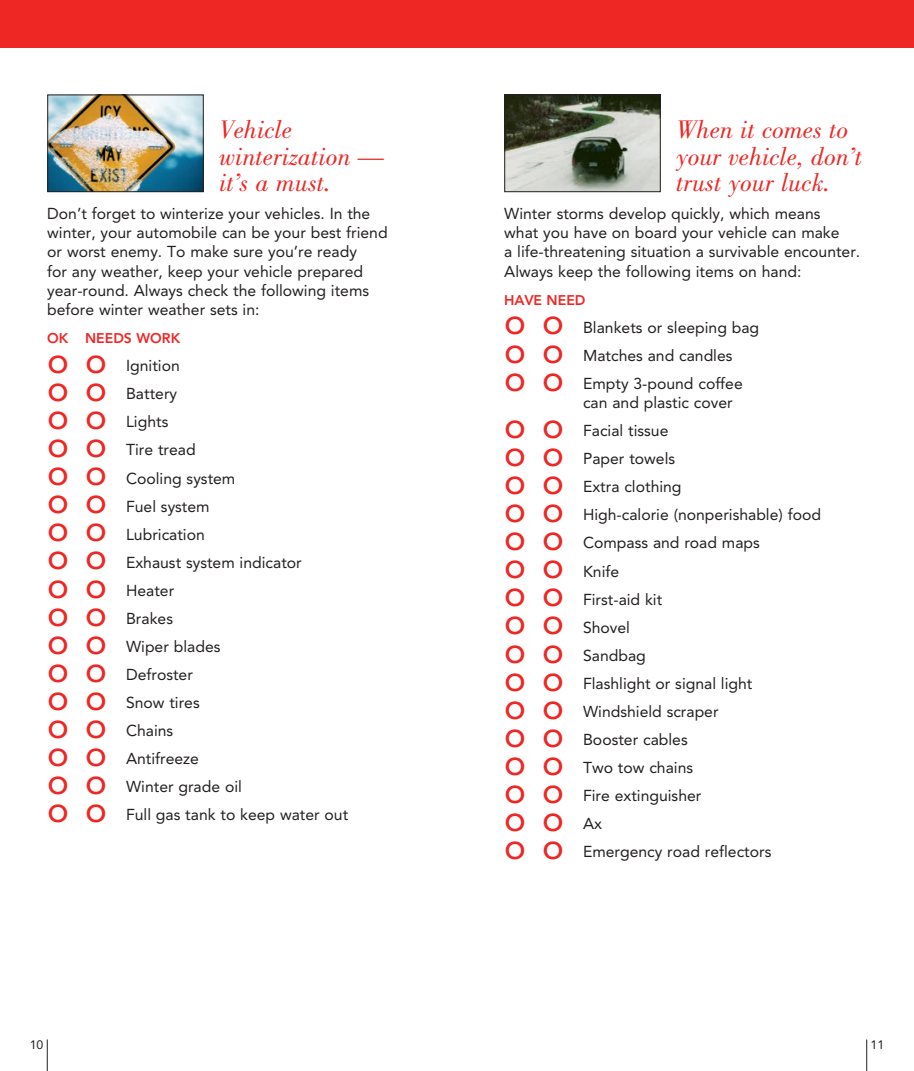
<style>
.page{position:relative;width:914px;height:1071px;background:#fff}
.page>*{position:absolute;margin:0;border:0;box-sizing:border-box;transform-origin:0 0}
.Checklist_Copy{font:36.75px "Avenir LT Std";color:#ee2724}
.Heading_red-picture{font:italic 26.25px/26.2px "Bodoni Std";color:#ee2724}
.Checklist_Copy-2{font:15.75px/19.2px "Avenir LT Std";color:#231f20}
.Body_Copy{font:15.75px/19.2px "Avenir LT Std";color:#231f20}
.OK_WORK{font:800 14px "Avenir LT Std";color:#ee2724}
.Checklist_Copy-3{font:12.25px "Avenir LT Std";color:#231f20}
</style>
<div class="page">
<div style="left:0;top:0;width:457px;height:47px;background:#ee2724"></div>
<hr style="left:47px;top:1040px;width:1px;height:31px;background:#231f20">
<div style="left:457px;top:0;width:457px;height:47px;background:#ee2724"></div>
<hr style="left:866px;top:1040px;width:1px;height:31px;background:#231f20">
<img style="left:506px;top:96px;width:152px;height:94px">
<div style="left:504px;top:94px;width:156px;height:98px;border:1px solid #231f20"></div>
<img style="left:49px;top:96px;width:153px;height:94px">
<div style="left:47px;top:94px;width:157px;height:98px;border:1px solid #231f20"></div>
<p class="Heading_red-picture" style="left:219px;top:117px;width:166px">Vehicle winterization — it’s a must.</p>
<p class="Body_Copy" style="left:47px;top:204px;width:342px">Don’t forget to winterize your vehicles. In the winter, your automobile can be your best friend or worst enemy. To make sure you’re ready<br>for any weather, keep your vehicle prepared year-round. Always check the following items before winter weather sets in:</p>
<p class="OK_WORK" style="left:47px;top:330px;width:135px">OK NEEDS WORK</p>
<p class="Checklist_Copy" style="left:47px;top:339px;width:61px">o o</p>
<p class="Checklist_Copy-2" style="left:126px;top:356px;width:55px">Ignition</p>
<p class="Checklist_Copy" style="left:47px;top:367px;width:61px">o o</p>
<p class="Checklist_Copy-2" style="left:126px;top:384px;width:53px">Battery</p>
<p class="Checklist_Copy" style="left:47px;top:395px;width:61px">o o</p>
<p class="Checklist_Copy-2" style="left:126px;top:412px;width:44px">Lights</p>
<p class="Checklist_Copy" style="left:47px;top:423px;width:61px">o o</p>
<p class="Checklist_Copy-2" style="left:126px;top:440px;width:71px">Tire tread</p>
<p class="Checklist_Copy" style="left:47px;top:451px;width:61px">o o</p>
<p class="Checklist_Copy-2" style="left:126px;top:469px;width:111px">Cooling system</p>
<p class="Checklist_Copy" style="left:47px;top:479px;width:61px">o o</p>
<p class="Checklist_Copy-2" style="left:126px;top:497px;width:85px">Fuel system</p>
<p class="Checklist_Copy" style="left:47px;top:507px;width:61px">o o</p>
<p class="Checklist_Copy-2" style="left:126px;top:525px;width:80px">Lubrication</p>
<p class="Checklist_Copy" style="left:47px;top:535px;width:61px">o o</p>
<p class="Checklist_Copy-2" style="left:126px;top:553px;width:177px">Exhaust system indicator</p>
<p class="Checklist_Copy" style="left:47px;top:563px;width:61px">o o</p>
<p class="Checklist_Copy-2" style="left:126px;top:581px;width:50px">Heater</p>
<p class="Checklist_Copy" style="left:47px;top:592px;width:61px">o o</p>
<p class="Checklist_Copy-2" style="left:126px;top:609px;width:48px">Brakes</p>
<p class="Checklist_Copy" style="left:47px;top:620px;width:61px">o o</p>
<p class="Checklist_Copy-2" style="left:126px;top:637px;width:96px">Wiper blades</p>
<p class="Checklist_Copy" style="left:47px;top:648px;width:61px">o o</p>
<p class="Checklist_Copy-2" style="left:126px;top:665px;width:68px">Defroster</p>
<p class="Checklist_Copy" style="left:47px;top:676px;width:61px">o o</p>
<p class="Checklist_Copy-2" style="left:126px;top:693px;width:75px">Snow tires</p>
<p class="Checklist_Copy" style="left:47px;top:704px;width:61px">o o</p>
<p class="Checklist_Copy-2" style="left:126px;top:721px;width:49px">Chains</p>
<p class="Checklist_Copy" style="left:47px;top:732px;width:61px">o o</p>
<p class="Checklist_Copy-2" style="left:126px;top:749px;width:74px">Antifreeze</p>
<p class="Checklist_Copy" style="left:47px;top:760px;width:61px">o o</p>
<p class="Checklist_Copy-2" style="left:126px;top:777px;width:117px">Winter grade oil</p>
<p class="Checklist_Copy" style="left:47px;top:788px;width:61px">o o</p>
<p class="Checklist_Copy-2" style="left:126px;top:805px;width:224px">Full gas tank to keep water out</p>
<p class="Checklist_Copy-3" style="left:30px;top:1037px;width:15px">10</p>
<p class="Heading_red-picture" style="left:676px;top:117px;width:187px">When it comes to your vehicle, don’t trust your luck.</p>
<p class="Body_Copy" style="left:504px;top:204px;width:357px">Winter storms develop quickly, which means<br>what you have on board your vehicle can make<br>a life-threatening situation a survivable encounter.<br>Always keep the following items on hand:</p>
<p class="OK_WORK" style="left:504px;top:292px;width:83px">HAVE NEED</p>
<p class="Checklist_Copy" style="left:504px;top:300px;width:61px">o o</p>
<p class="Checklist_Copy-2" style="left:583px;top:318px;width:178px">Blankets or sleeping bag</p>
<p class="Checklist_Copy" style="left:504px;top:328px;width:61px">o o</p>
<p class="Checklist_Copy-2" style="left:583px;top:346px;width:151px">Matches and candles</p>
<p class="Checklist_Copy" style="left:504px;top:357px;width:61px">o o</p>
<p class="Checklist_Copy-2" style="left:583px;top:374px;width:161px">Empty 3-pound coffee can and plastic cover</p>
<p class="Checklist_Copy" style="left:504px;top:404px;width:61px">o o</p>
<p class="Checklist_Copy-2" style="left:583px;top:421px;width:87px">Facial tissue</p>
<p class="Checklist_Copy" style="left:504px;top:432px;width:61px">o o</p>
<p class="Checklist_Copy-2" style="left:583px;top:449px;width:94px">Paper towels</p>
<p class="Checklist_Copy" style="left:504px;top:460px;width:61px">o o</p>
<p class="Checklist_Copy-2" style="left:583px;top:477px;width:100px">Extra clothing</p>
<p class="Checklist_Copy" style="left:504px;top:488px;width:61px">o o</p>
<p class="Checklist_Copy-2" style="left:583px;top:505px;width:239px">High-calorie (nonperishable) food</p>
<p class="Checklist_Copy" style="left:504px;top:516px;width:61px">o o</p>
<p class="Checklist_Copy-2" style="left:583px;top:534px;width:178px">Compass and road maps</p>
<p class="Checklist_Copy" style="left:504px;top:544px;width:61px">o o</p>
<p class="Checklist_Copy-2" style="left:583px;top:562px;width:38px">Knife</p>
<p class="Checklist_Copy" style="left:504px;top:572px;width:61px">o o</p>
<p class="Checklist_Copy-2" style="left:583px;top:590px;width:81px">First-aid kit</p>
<p class="Checklist_Copy" style="left:504px;top:600px;width:61px">o o</p>
<p class="Checklist_Copy-2" style="left:583px;top:618px;width:48px">Shovel</p>
<p class="Checklist_Copy" style="left:504px;top:628px;width:61px">o o</p>
<p class="Checklist_Copy-2" style="left:583px;top:646px;width:64px">Sandbag</p>
<p class="Checklist_Copy" style="left:504px;top:656px;width:61px">o o</p>
<p class="Checklist_Copy-2" style="left:583px;top:674px;width:171px">Flashlight or signal light</p>
<p class="Checklist_Copy" style="left:504px;top:685px;width:61px">o o</p>
<p class="Checklist_Copy-2" style="left:583px;top:702px;width:137px">Windshield scraper</p>
<p class="Checklist_Copy" style="left:504px;top:713px;width:61px">o o</p>
<p class="Checklist_Copy-2" style="left:583px;top:730px;width:106px">Booster cables</p>
<p class="Checklist_Copy" style="left:504px;top:741px;width:61px">o o</p>
<p class="Checklist_Copy-2" style="left:583px;top:758px;width:112px">Two tow chains</p>
<p class="Checklist_Copy" style="left:504px;top:769px;width:61px">o o</p>
<p class="Checklist_Copy-2" style="left:583px;top:786px;width:120px">Fire extinguisher</p>
<p class="Checklist_Copy" style="left:504px;top:797px;width:61px">o o</p>
<p class="Checklist_Copy-2" style="left:583px;top:814px;width:20px">Ax</p>
<p class="Checklist_Copy" style="left:504px;top:825px;width:61px">o o</p>
<p class="Checklist_Copy-2" style="left:583px;top:842px;width:190px">Emergency road reflectors</p>
<p class="Checklist_Copy-3" style="left:870px;top:1037px;width:15px">11</p>
</div>
